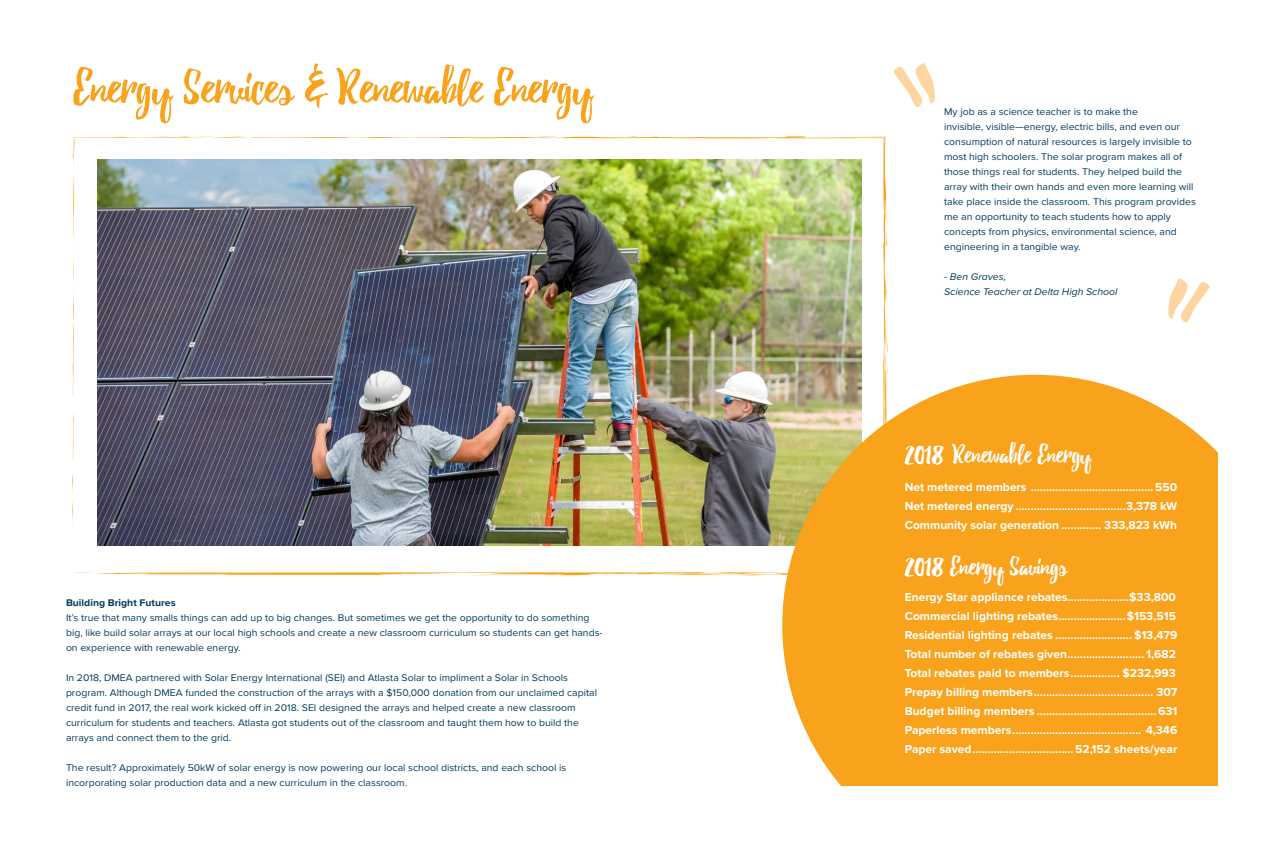
<style>
.page{position:relative;width:1284px;height:852px;background:#fff}
.page>*{position:absolute;margin:0;border:0;box-sizing:border-box;transform-origin:0 0}
.t1{font:51px "Debby";color:#f9a21c}
.t2{font:27.7px "Debby";color:#fff}
.t3{font:700 12px "Proxima Nova";color:#fff}
.t4{font:10px/15px "Proxima Nova";color:#003a5d;scale:1.04 1}
.t5{font:italic 10px "Proxima Nova";color:#003a5d;scale:1.04 1}
.t6{font:700 10px "Proxima Nova";color:#003a5d;scale:1.04 1}
.s1{font-size:40px}
</style>
<div class="page">
<img style="left:98px;top:243px;width:114px;height:170px">
<svg style="left:1168px;top:278px;width:41px;height:44px"></svg>
<svg style="left:894px;top:63px;width:41px;height:44px"></svg>
<img style="left:212px;top:136px;width:675px;height:277px">
<svg style="left:885px;top:270px;width:2px;height:10px"></svg>
<svg style="left:73px;top:291px;width:1px;height:103px"></svg>
<svg style="left:73px;top:257px;width:1px;height:23px"></svg>
<svg style="left:73px;top:136px;width:172px;height:107px"></svg>
<svg style="left:627px;top:137px;width:20px;height:1px"></svg>
<svg style="left:857px;top:136px;width:29px;height:14px"></svg>
<svg style="left:885px;top:232px;width:2px;height:30px"></svg>
<svg style="left:885px;top:314px;width:3px;height:61px"></svg>
<img style="left:72px;top:413px;width:710px;height:163px">
<svg style="left:782px;top:375px;width:436px;height:411px;background:#f6a930"></svg>
<p class="t1" style="left:73px;top:56px;width:521px">Energy Services &amp; Renewable Energy</p>
<p class="t6" style="left:66px;top:596px;width:107px">Building Bright Futures</p>
<p class="t4" style="left:66px;top:610px;width:518px">It’s true that many smalls things can add up to big changes. But sometimes we get the opportunity to do something big, like build solar arrays at our local high schools and create a new classroom curriculum so students can get hands&shy;on experience with renewable energy.</p>
<p class="t4" style="left:66px;top:670px;width:512px">In 2018, DMEA partnered with Solar Energy International (SEI) and Atlasta Solar to impliment a Solar in Schools program. Although DMEA funded the construction of the arrays with a $150,000 donation from our unclaimed capital credit fund in 2017, the real work kicked off in 2018. SEI designed the arrays and helped create a new classroom curriculum for students and teachers. Atlasta got students out of the classroom and taught them how to build the arrays and connect them to the grid.</p>
<p class="t4" style="left:66px;top:760px;width:483px">The result? Approximately 50kW of solar energy is now powering our local school districts, and each school is incorporating solar production data and a new curriculum in the classroom.</p>
<p class="t4" style="left:944px;top:104px;width:244px">My job as a science teacher is to make the<br>invisible, visible—energy, electric bills, and even our consumption of natural resources is largely invisible to most high schoolers. The solar program makes all of those things real for students. They helped build the array with their own hands and even more learning will take place inside the classroom. This program provides me an opportunity to teach students how to apply concepts from physics, environmental science, and engineering in a tangible way.</p>
<p class="t5" style="left:944px;top:271px;width:61px">- Ben Graves,</p>
<p class="t5" style="left:944px;top:286px;width:168px">Science Teacher at Delta High School</p>
<p class="t2" style="left:905px;top:437px;width:188px"><span class="s1">2018</span> Renewable Energy</p>
<p class="t3" style="left:905px;top:478px;width:274px">Net metered members ........................................550</p>
<p class="t3" style="left:905px;top:497px;width:274px">Net metered energy ....................................3,378 kW</p>
<p class="t3" style="left:905px;top:516px;width:274px">Community solar generation ............. 333,823 kWh</p>
<p class="t2" style="left:905px;top:549px;width:164px"><span class="s1">2018</span> Energy Savings</p>
<p class="t3" style="left:905px;top:589px;width:273px">Energy Star appliance rebates....................$33,800</p>
<p class="t3" style="left:905px;top:608px;width:273px">Commercial lighting rebates......................$153,515</p>
<p class="t3" style="left:905px;top:627px;width:274px">Residential lighting rebates ......................... $13,479</p>
<p class="t3" style="left:905px;top:646px;width:273px">Total number of rebates given......................... 1,682</p>
<p class="t3" style="left:905px;top:665px;width:273px">Total rebates paid to members................ $232,993</p>
<p class="t3" style="left:905px;top:684px;width:274px">Prepay billing members....................................... 307</p>
<p class="t3" style="left:905px;top:703px;width:274px">Budget billing members .......................................631</p>
<p class="t3" style="left:905px;top:722px;width:274px">Paperless members.......................................... 4,346</p>
<p class="t3" style="left:905px;top:741px;width:274px">Paper saved.................................52,152 sheets/year</p>
</div>
